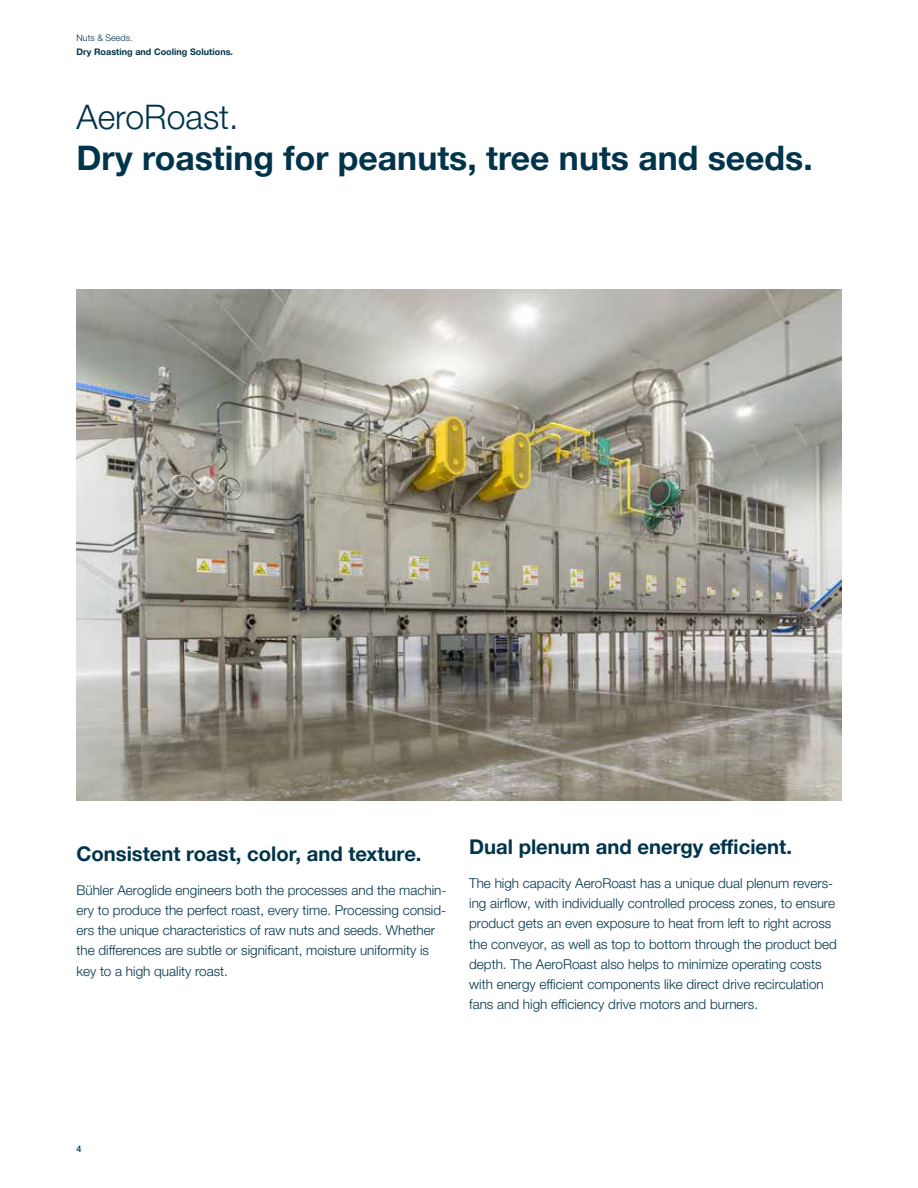
<style>
.page{position:relative;width:918px;height:1188px;background:#fff}
.page>*{position:absolute;margin:0;border:0;box-sizing:border-box;transform-origin:0 0}
.t1{font:700 33.75px "Helvetica Neue LTW1 G";color:#00344a}
.t2{font:300 33.75px "Helvetica Neue LTW1 G";color:#00344a}
.t3{font:700 20.25px "Helvetica Neue LTW1 G";color:#00344a}
.t4{font:300 13.5px/20.2px "Helvetica Neue LTW1 G";color:#00344a}
.t5{font:700 9px "Helvetica Neue LTW1 G";letter-spacing:.005em;color:#00344a}
.t6{font:300 9px "Helvetica Neue LTW1 G";letter-spacing:.005em;color:#00344a}
.t7{font:500 9px "Helvetica Neue LTW1 G";color:#00344a}
</style>
<div class="page">
<img style="left:76px;top:289px;width:766px;height:511px">
<p class="t6" style="left:76px;top:33px;width:58px">Nuts &amp; Seeds.</p>
<p class="t5" style="left:76px;top:46px;width:158px">Dry Roasting and Cooling Solutions.</p>
<h1 class="t2" style="left:76px;top:96px;width:164px">AeroRoast.</h1>
<h1 class="t1" style="left:76px;top:137px;width:738px">Dry roasting for peanuts, tree nuts and seeds.</h1>
<h2 class="t3" style="left:76px;top:841px;width:347px">Consistent roast, color, and texture.</h2>
<p class="t4" style="left:76px;top:880px;width:372px">Bühler Aeroglide engineers both the processes and the machin&shy;ery to produce the perfect roast, every time. Processing consid&shy;ers the unique characteristics of raw nuts and seeds. Whether the differences are subtle or significant, moisture uniformity is key to a high quality roast.</p>
<h2 class="t3" style="left:469px;top:835px;width:324px">Dual plenum and energy efficient.</h2>
<p class="t4" style="left:469px;top:873px;width:369px">The high capacity AeroRoast has a unique dual plenum revers&shy;ing airflow, with individually controlled process zones, to ensure product gets an even exposure to heat from left to right across the conveyor, as well as top to bottom through the product bed depth. The AeroRoast also helps to minimize operating costs with energy efficient components like direct drive recirculation fans and high efficiency drive motors and burners.</p>
<p class="t7" style="left:76px;top:1144px;width:7px">4</p>
</div>
